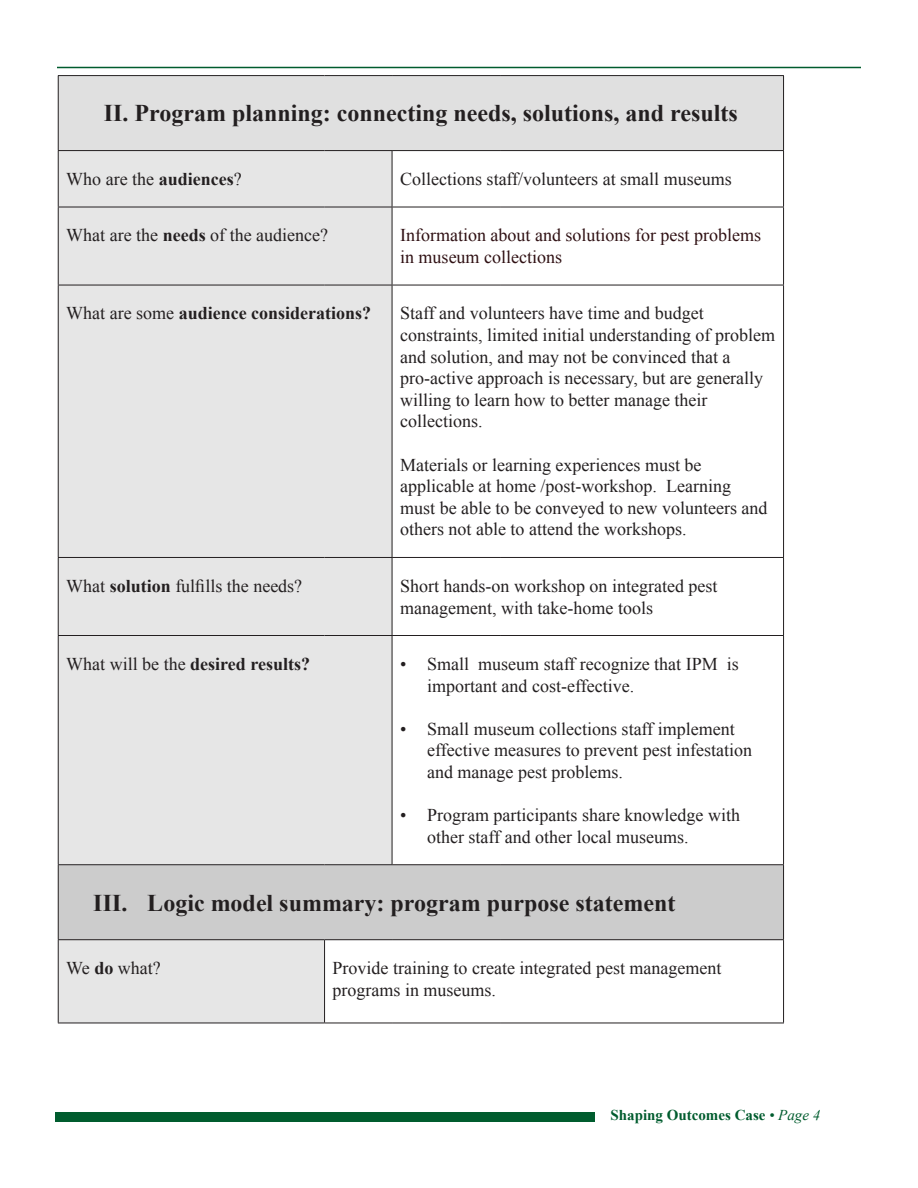
<style>
.page{position:relative;width:918px;height:1188px;background:#fff}
.page>*{position:absolute;margin:0;border:0;box-sizing:border-box;transform-origin:0 0}
.t1{font:700 24px "Times New Roman";color:#231f20}
.t2{font:18px/21.6px "Times New Roman";color:#231f20}
.t3{font:18px/21.6px "Times New Roman";color:#2f1013}
.t4{font:700 18px "Times New Roman";color:#231f20}
.t5{font:700 15px "Times New Roman";color:#005c2e}
.s1{font-weight:700}
.s2{font-weight:400}
.s3{font-weight:400;font-style:italic}
</style>
<div class="page">
<hr style="left:57px;top:67px;width:804px;height:1px;background:#005c2e">
<div style="left:56px;top:1113px;width:540px;height:9px;background:#005c2e"></div>
<div style="left:58px;top:76px;width:726px;height:75px;background:#e0e0e0"></div>
<div style="left:59px;top:151px;width:333px;height:872px;background:#e6e6e6"></div>
<div style="left:58px;top:865px;width:726px;height:75px;background:#ccc"></div>
<hr style="left:58px;top:76px;width:1px;height:74px;background:#231f20">
<hr style="left:783px;top:76px;width:1px;height:74px;background:#231f20">
<hr style="left:58px;top:150px;width:267px;height:1px;background:#231f20">
<hr style="left:58px;top:151px;width:1px;height:56px;background:#231f20">
<hr style="left:325px;top:150px;width:67px;height:1px;background:#231f20">
<hr style="left:392px;top:150px;width:108px;height:1px;background:#231f20">
<hr style="left:392px;top:151px;width:1px;height:56px;background:#231f20">
<hr style="left:500px;top:150px;width:284px;height:1px;background:#231f20">
<hr style="left:783px;top:151px;width:1px;height:56px;background:#231f20">
<hr style="left:58px;top:207px;width:1px;height:78px;background:#231f20">
<hr style="left:392px;top:207px;width:108px;height:1px;background:#231f20">
<hr style="left:392px;top:207px;width:1px;height:78px;background:#231f20">
<hr style="left:500px;top:207px;width:284px;height:1px;background:#231f20">
<hr style="left:783px;top:207px;width:1px;height:78px;background:#231f20">
<hr style="left:58px;top:285px;width:1px;height:272px;background:#231f20">
<hr style="left:392px;top:285px;width:108px;height:1px;background:#231f20">
<hr style="left:392px;top:285px;width:1px;height:272px;background:#231f20">
<hr style="left:500px;top:285px;width:284px;height:1px;background:#231f20">
<hr style="left:783px;top:285px;width:1px;height:272px;background:#231f20">
<hr style="left:58px;top:558px;width:1px;height:77px;background:#231f20">
<hr style="left:392px;top:557px;width:108px;height:1px;background:#231f20">
<hr style="left:392px;top:558px;width:1px;height:77px;background:#231f20">
<hr style="left:500px;top:557px;width:284px;height:1px;background:#231f20">
<hr style="left:783px;top:558px;width:1px;height:77px;background:#231f20">
<hr style="left:58px;top:636px;width:1px;height:228px;background:#231f20">
<hr style="left:392px;top:635px;width:108px;height:1px;background:#231f20">
<hr style="left:392px;top:636px;width:1px;height:228px;background:#231f20">
<hr style="left:500px;top:635px;width:284px;height:1px;background:#231f20">
<hr style="left:783px;top:636px;width:1px;height:228px;background:#231f20">
<hr style="left:58px;top:864px;width:267px;height:1px;background:#231f20">
<hr style="left:58px;top:865px;width:1px;height:74px;background:#231f20">
<hr style="left:325px;top:864px;width:67px;height:1px;background:#231f20">
<hr style="left:392px;top:864px;width:108px;height:1px;background:#231f20">
<hr style="left:500px;top:864px;width:284px;height:1px;background:#231f20">
<hr style="left:783px;top:865px;width:1px;height:74px;background:#231f20">
<hr style="left:58px;top:940px;width:1px;height:83px;background:#231f20">
<hr style="left:783px;top:940px;width:1px;height:83px;background:#231f20">
<hr style="left:58px;top:75px;width:267px;height:1px;background:#231f20">
<hr style="left:325px;top:75px;width:67px;height:1px;background:#231f20">
<hr style="left:392px;top:75px;width:108px;height:1px;background:#231f20">
<hr style="left:500px;top:75px;width:284px;height:1px;background:#231f20">
<hr style="left:58px;top:207px;width:267px;height:1px;background:#231f20">
<hr style="left:325px;top:207px;width:67px;height:1px;background:#231f20">
<hr style="left:58px;top:285px;width:267px;height:1px;background:#231f20">
<hr style="left:325px;top:285px;width:67px;height:1px;background:#231f20">
<hr style="left:58px;top:557px;width:267px;height:1px;background:#231f20">
<hr style="left:325px;top:557px;width:67px;height:1px;background:#231f20">
<hr style="left:58px;top:635px;width:267px;height:1px;background:#231f20">
<hr style="left:325px;top:635px;width:67px;height:1px;background:#231f20">
<hr style="left:324px;top:940px;width:1px;height:83px;background:#231f20">
<hr style="left:58px;top:939px;width:267px;height:1px;background:#231f20">
<hr style="left:325px;top:939px;width:67px;height:1px;background:#231f20">
<hr style="left:392px;top:939px;width:108px;height:1px;background:#231f20">
<hr style="left:500px;top:939px;width:284px;height:1px;background:#231f20">
<hr style="left:58px;top:1023px;width:267px;height:1px;background:#231f20">
<hr style="left:325px;top:1023px;width:67px;height:1px;background:#231f20">
<hr style="left:392px;top:1023px;width:108px;height:1px;background:#231f20">
<hr style="left:500px;top:1023px;width:284px;height:1px;background:#231f20">
<p class="t1" style="left:104px;top:97px;width:635px">II. Program planning: connecting needs, solutions, and results</p>
<p class="t2" style="left:66px;top:168px;width:177px">Who are the <span class="s1">audiences</span>?</p>
<p class="t2" style="left:400px;top:168px;width:333px">Collections staff/volunteers at small museums</p>
<p class="t2" style="left:66px;top:224px;width:263px">What are the <span class="s1">needs</span> of the audience?</p>
<p class="t3" style="left:400px;top:224px;width:362px">Information about and solutions for pest problems in museum collections</p>
<p class="t4" style="left:66px;top:301px;width:306px"><span class="s2">What are some</span> audience considerations?</p>
<p class="t2" style="left:400px;top:302px;width:376px">Staff and volunteers have time and budget constraints, limited initial understanding of problem and solution, and may not be convinced that a pro-active approach is necessary, but are generally willing to learn how to better manage their collections.</p>
<p class="t2" style="left:400px;top:454px;width:369px">Materials or learning experiences must be applicable at home /post-workshop. Learning must be able to be conveyed to new volunteers and others not able to attend the workshops.</p>
<p class="t2" style="left:66px;top:575px;width:237px">What <span class="s1">solution</span> fulfills the needs?</p>
<p class="t2" style="left:400px;top:575px;width:319px">Short hands-on workshop on integrated pest management, with take-home tools</p>
<p class="t4" style="left:66px;top:651px;width:245px"><span class="s2">What will be the</span> desired results?</p>
<p class="t2" style="left:427px;top:653px;width:313px;text-indent:-27px">• Small museum staff recognize that IPM is important and cost-effective.</p>
<p class="t2" style="left:427px;top:718px;width:327px;text-indent:-27px">• Small museum collections staff implement effective measures to prevent pest infestation and manage pest problems.</p>
<p class="t2" style="left:427px;top:804px;width:314px;text-indent:-27px">• Program participants share knowledge with other staff and other local museums.</p>
<p class="t1" style="left:93px;top:886px;width:584px">III. Logic model summary: program purpose statement</p>
<p class="t2" style="left:66px;top:957px;width:96px">We <span class="s1">do</span> what?</p>
<p class="t2" style="left:333px;top:957px;width:390px">Provide training to create integrated pest management programs in museums.</p>
<p class="t5" style="left:610px;top:1105px;width:211px">Shaping Outcomes Case <span class="s3">• Page 4</span></p>
</div>
